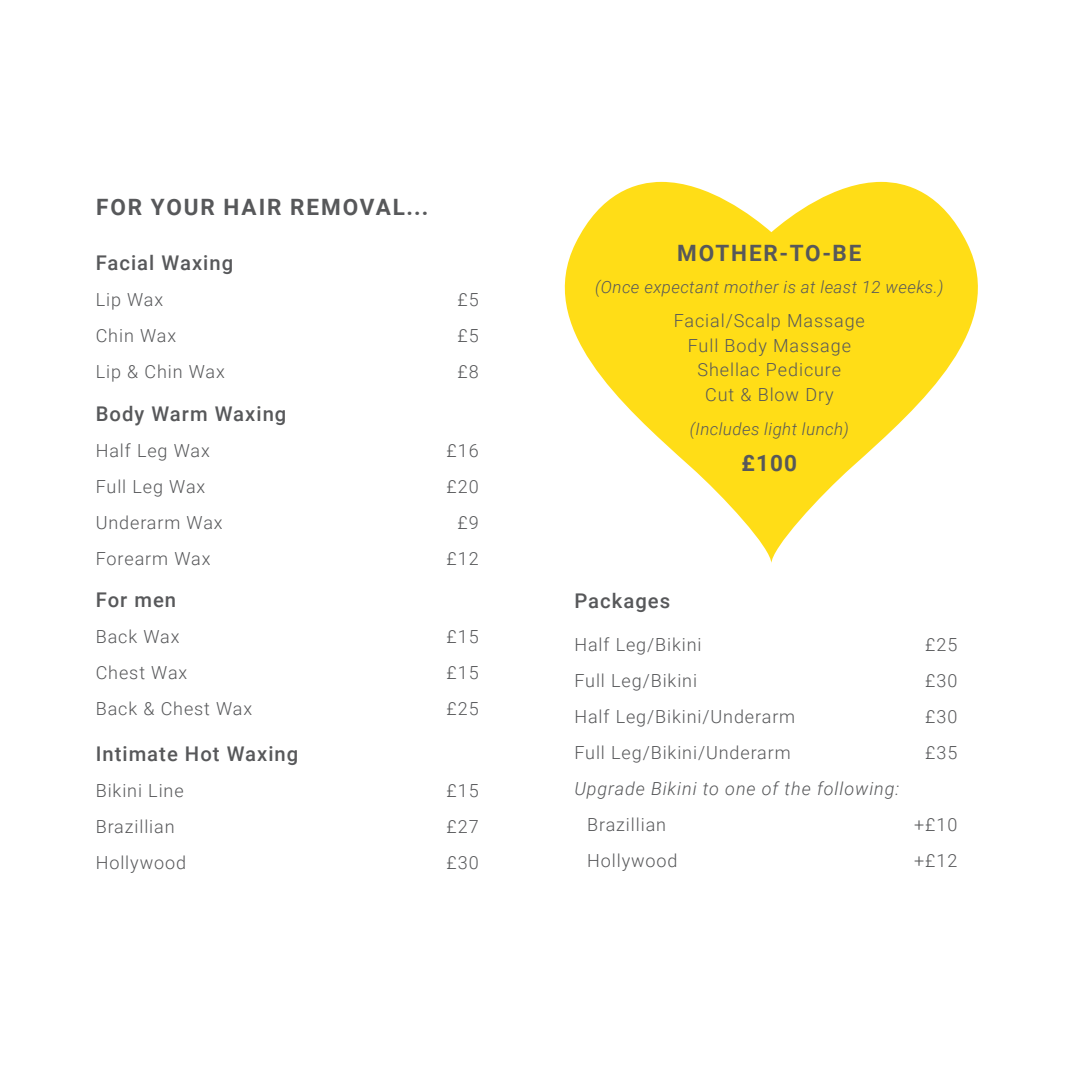
<style>
.page{position:relative;width:1085px;height:1085px;background:#fff}
.page>*{position:absolute;margin:0;border:0;box-sizing:border-box;transform-origin:0 0}
.t1{font:700 22.5px "Roboto";letter-spacing:.085em;color:#57585a}
.t2{font:500 20.25px "Roboto";letter-spacing:.05em;color:#57585a}
.t3{font:300 18px/24.8px "Roboto";letter-spacing:.05em;color:#57585a;text-align:center}
.t4{font:italic 300 18px "Roboto";letter-spacing:.05em;color:#57585a}
.t5{font:italic 300 16.88px "Roboto";letter-spacing:.025em;color:#57585a}
</style>
<div class="page">
<svg style="left:564px;top:182px;width:414px;height:381px;fill:#ffdd17"></svg>
<p class="t1" style="left:96px;top:191px;width:334px">FOR YOUR HAIR REMOVAL...</p>
<p class="t2" style="left:96px;top:249px;width:139px">Facial Waxing</p>
<p class="t3" style="left:96px;top:287px;width:69px">Lip Wax</p>
<p class="t3" style="left:457px;top:287px;width:23px">£5</p>
<p class="t3" style="left:96px;top:323px;width:82px">Chin Wax</p>
<p class="t3" style="left:457px;top:323px;width:23px">£5</p>
<p class="t3" style="left:96px;top:359px;width:131px">Lip &amp; Chin Wax</p>
<p class="t3" style="left:457px;top:359px;width:23px">£8</p>
<p class="t2" style="left:96px;top:399px;width:192px">Body Warm Waxing</p>
<p class="t3" style="left:96px;top:437px;width:116px">Half Leg Wax</p>
<p class="t3" style="left:446px;top:437px;width:34px">£16</p>
<p class="t3" style="left:96px;top:473px;width:111px">Full Leg Wax</p>
<p class="t3" style="left:446px;top:473px;width:34px">£20</p>
<p class="t3" style="left:96px;top:509px;width:128px">Underarm Wax</p>
<p class="t3" style="left:457px;top:509px;width:23px">£9</p>
<p class="t3" style="left:96px;top:545px;width:116px">Forearm Wax</p>
<p class="t3" style="left:446px;top:545px;width:34px">£12</p>
<p class="t2" style="left:96px;top:585px;width:82px">For men</p>
<p class="t3" style="left:96px;top:623px;width:85px">Back Wax</p>
<p class="t3" style="left:446px;top:623px;width:34px">£15</p>
<p class="t3" style="left:96px;top:659px;width:93px">Chest Wax</p>
<p class="t3" style="left:446px;top:659px;width:34px">£15</p>
<p class="t3" style="left:96px;top:695px;width:158px">Back &amp; Chest Wax</p>
<p class="t3" style="left:446px;top:695px;width:34px">£25</p>
<p class="t2" style="left:96px;top:739px;width:204px">Intimate Hot Waxing</p>
<p class="t3" style="left:96px;top:777px;width:89px">Bikini Line</p>
<p class="t3" style="left:446px;top:777px;width:34px">£15</p>
<p class="t3" style="left:96px;top:813px;width:80px">Brazillian</p>
<p class="t3" style="left:446px;top:813px;width:34px">£27</p>
<p class="t3" style="left:96px;top:849px;width:92px">Hollywood</p>
<p class="t3" style="left:446px;top:849px;width:34px">£30</p>
<p class="t1" style="left:677px;top:237px;width:186px">MOTHER-TO-BE</p>
<p class="t5" style="left:595px;top:275px;width:350px">(Once expectant mother is at least 12 weeks.)</p>
<p class="t3" style="left:673px;top:307px;width:193px">Facial/Scalp Massage<br>Full Body Massage<br>Shellac Pedicure<br>Cut &amp; Blow Dry</p>
<p class="t5" style="left:689px;top:416px;width:161px">(Includes light lunch)</p>
<p class="t1" style="left:741px;top:447px;width:57px">£100</p>
<p class="t2" style="left:574px;top:587px;width:97px">Packages</p>
<p class="t3" style="left:574px;top:631px;width:129px">Half Leg/Bikini</p>
<p class="t3" style="left:925px;top:631px;width:34px">£25</p>
<p class="t3" style="left:574px;top:667px;width:124px">Full Leg/Bikini</p>
<p class="t3" style="left:925px;top:667px;width:34px">£30</p>
<p class="t3" style="left:574px;top:703px;width:222px">Half Leg/Bikini/Underarm</p>
<p class="t3" style="left:925px;top:703px;width:34px">£30</p>
<p class="t3" style="left:574px;top:739px;width:218px">Full Leg/Bikini/Underarm</p>
<p class="t3" style="left:925px;top:739px;width:34px">£35</p>
<p class="t4" style="left:574px;top:775px;width:326px">Upgrade Bikini to one of the following:</p>
<p class="t3" style="left:587px;top:811px;width:80px">Brazillian</p>
<p class="t3" style="left:914px;top:811px;width:45px">+£10</p>
<p class="t3" style="left:587px;top:847px;width:92px">Hollywood</p>
<p class="t3" style="left:914px;top:847px;width:45px">+£12</p>
</div>
